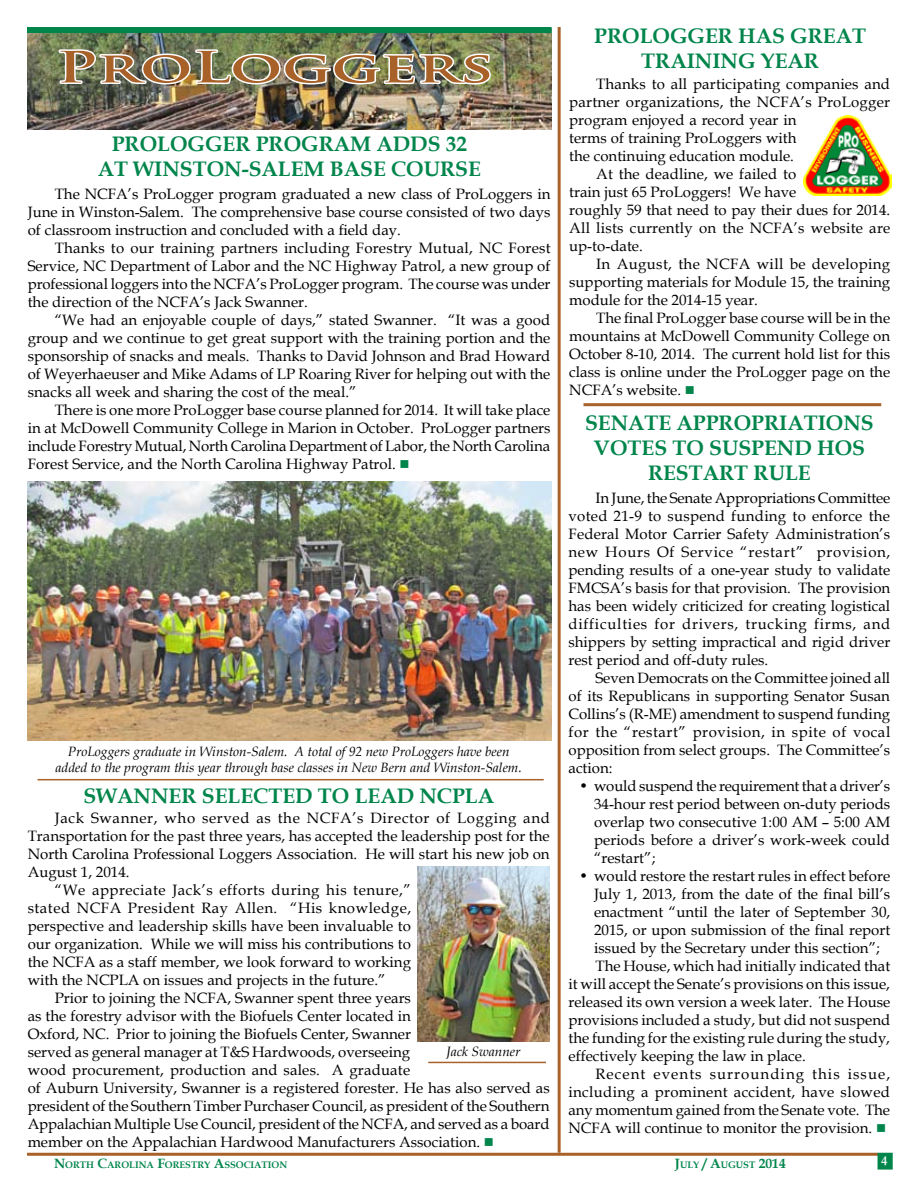
<style>
.page{position:relative;width:918px;height:1188px;background:#fff}
.page>*{position:absolute;margin:0;border:0;box-sizing:border-box;transform-origin:0 0}
.t1{font:700 42px "Trajan Pro";color:#a86129;scale:1.5 1}
.t2{font:700 21px/25.2px "Book Antiqua";color:#00854b;text-align:center}
.t3{font:15px/18px "Book Antiqua";color:#000;text-align:justify}
.t4{font:15px "Book Antiqua";letter-spacing:.035em;color:#000}
.t5{font:15px "Book Antiqua";letter-spacing:.04em;color:#000}
.t6{font:15px "Book Antiqua";letter-spacing:.02em;color:#000}
.t7{font:15px "Book Antiqua";letter-spacing:.07em;color:#000}
.t8{font:15px "Book Antiqua";letter-spacing:.025em;color:#000}
.t9{font:italic 13.5px/16.5px "Book Antiqua";color:#000;text-align:center}
.t10{font:700 9.45px "Book Antiqua";color:#00854b}
.s1{color:#00854b}
.s2{font-size:13.5px}
</style>
<div class="page">
<hr style="left:27px;top:1153px;width:851px;height:3px;background:#a86129">
<div style="left:878px;top:1153px;width:14px;height:16px;background:#00854b"></div>
<div style="left:878px;top:1153px;width:15px;height:17px;border:2px solid #00854b"></div>
<hr style="left:558px;top:27px;width:3px;height:1126px;background:#a86129">
<img style="left:803px;top:115px;width:89px;height:80px">
<img style="left:27px;top:33px;width:525px;height:96px">
<div style="left:27px;top:27px;width:525px;height:6px;background:#00854b"></div>
<img style="left:57px;top:33px;width:435px;height:97px">
<hr style="left:584px;top:403px;width:297px;height:3px;background:#a86129">
<img style="left:28px;top:481px;width:523px;height:260px">
<hr style="left:38px;top:779px;width:506px;height:1px;background:#a86129">
<img style="left:418px;top:867px;width:132px;height:175px">
<hr style="left:428px;top:1062px;width:118px;height:1px;background:#a86129">
<h1 class="t1" style="left:56px;top:41px;width:293px">ProLoggers</h1>
<h2 class="t2" style="left:98px;top:131px;width:385px">PROLOGGER PROGRAM ADDS 32<br>AT WINSTON-SALEM BASE COURSE</h2>
<p class="t3" style="left:28px;top:184px;width:524px;text-indent:27px">The NCFA’s ProLogger program graduated a new class of ProLoggers in June in Winston-Salem. The comprehensive base course consisted of two days of classroom instruction and concluded with a field day.</p>
<p class="t3" style="left:28px;top:238px;width:524px;text-indent:27px">Thanks to our training partners including Forestry Mutual, NC Forest Service, NC Department of Labor and the NC Highway Patrol, a new group of professional loggers into the NCFA’s ProLogger program. The course was under the direction of the NCFA’s Jack Swanner.</p>
<p class="t3" style="left:28px;top:310px;width:524px;text-indent:27px">“We had an enjoyable couple of days,” stated Swanner. “It was a good group and we continue to get great support with the training portion and the sponsorship of snacks and meals. Thanks to David Johnson and Brad Howard of Weyerhaeuser and Mike Adams of LP Roaring River for helping out with the snacks all week and sharing the cost of the meal.”</p>
<p class="t3" style="left:28px;top:400px;width:524px;text-indent:27px">There is one more ProLogger base course planned for 2014. It will take place in at McDowell Community College in Marion in October. ProLogger partners include Forestry Mutual, North Carolina Department of Labor, the North Carolina Forest Service, and the North Carolina Highway Patrol. <span class="s1">■</span></p>
<p class="t9" style="left:56px;top:743px;width:468px">ProLoggers graduate in Winston-Salem. A total of 92 new ProLoggers have been added to the program this year through base classes in New Bern and Winston-Salem.</p>
<h2 class="t2" style="left:83px;top:783px;width:406px">SWANNER SELECTED TO LEAD NCPLA</h2>
<p class="t5" style="left:55px;top:807px;width:497px">Jack Swanner, who served as the NCFA’s Director of Logging and</p>
<p class="t3" style="left:28px;top:826px;width:524px">Transportation for the past three years, has accepted the leadership post for the</p>
<p class="t3" style="left:28px;top:844px;width:523px">North Carolina Professional Loggers Association. He will start his new job on</p>
<p class="t3" style="left:28px;top:862px;width:103px">August 1, 2014.</p>
<p class="t4" style="left:55px;top:879px;width:358px">“We appreciate Jack’s efforts during his tenure,”</p>
<p class="t4" style="left:28px;top:897px;width:385px">stated NCFA President Ray Allen. “His knowledge,</p>
<p class="t3" style="left:28px;top:916px;width:385px">perspective and leadership skills have been invaluable to</p>
<p class="t3" style="left:28px;top:934px;width:385px">our organization. While we will miss his contributions to</p>
<p class="t3" style="left:28px;top:952px;width:385px">the NCFA as a staff member, we look forward to working</p>
<p class="t3" style="left:28px;top:970px;width:360px">with the NCPLA on issues and projects in the future.”</p>
<p class="t3" style="left:55px;top:988px;width:358px">Prior to joining the NCFA, Swanner spent three years</p>
<p class="t3" style="left:28px;top:1006px;width:385px">as the forestry advisor with the Biofuels Center located in</p>
<p class="t3" style="left:28px;top:1024px;width:385px">Oxford, NC. Prior to joining the Biofuels Center, Swanner</p>
<p class="t3" style="left:28px;top:1042px;width:384px">served as general manager at T&amp;S Hardwoods, overseeing</p>
<p class="t3" style="left:28px;top:1060px;width:384px">wood procurement, production and sales. A graduate</p>
<p class="t3" style="left:28px;top:1078px;width:523px">of Auburn University, Swanner is a registered forester. He has also served as</p>
<p class="t3" style="left:28px;top:1096px;width:523px">president of the Southern Timber Purchaser Council, as president of the Southern</p>
<p class="t3" style="left:28px;top:1114px;width:523px">Appalachian Multiple Use Council, president of the NCFA, and served as a board</p>
<p class="t3" style="left:28px;top:1132px;width:468px">member on the Appalachian Hardwood Manufacturers Association. <span class="s1">■</span></p>
<p class="t9" style="left:446px;top:1043px;width:76px">Jack Swanner</p>
<h2 class="t2" style="left:641px;top:23px;width:211px;text-align:left;text-indent:-47px">PROLOGGER HAS GREAT<br>TRAINING YEAR</h2>
<p class="t3" style="left:596px;top:75px;width:295px">Thanks to all participating companies and</p>
<p class="t3" style="left:569px;top:93px;width:322px">partner organizations, the NCFA’s ProLogger</p>
<p class="t3" style="left:569px;top:111px;width:229px">program enjoyed a record year in</p>
<p class="t3" style="left:569px;top:129px;width:229px">terms of training ProLoggers with</p>
<p class="t3" style="left:569px;top:147px;width:226px">the continuing education module.</p>
<p class="t3" style="left:596px;top:165px;width:202px">At the deadline, we failed to</p>
<p class="t3" style="left:569px;top:183px;width:229px">train just 65 ProLoggers! We have</p>
<p class="t3" style="left:569px;top:201px;width:322px">roughly 59 that need to pay their dues for 2014.</p>
<p class="t3" style="left:569px;top:219px;width:323px">All lists currently on the NCFA’s website are</p>
<p class="t3" style="left:569px;top:237px;width:75px">up-to-date.</p>
<p class="t8" style="left:596px;top:254px;width:295px">In August, the NCFA will be developing</p>
<p class="t3" style="left:569px;top:273px;width:323px">supporting materials for Module 15, the training</p>
<p class="t3" style="left:569px;top:291px;width:190px">module for the 2014-15 year.</p>
<p class="t3" style="left:596px;top:309px;width:295px">The final ProLogger base course will be in the</p>
<p class="t3" style="left:569px;top:327px;width:322px">mountains at McDowell Community College on</p>
<p class="t3" style="left:569px;top:345px;width:322px">October 8-10, 2014. The current hold list for this</p>
<p class="t3" style="left:569px;top:363px;width:322px">class is online under the ProLogger page on the</p>
<p class="t3" style="left:569px;top:381px;width:127px">NCFA’s website. <span class="s1">■</span></p>
<h2 class="t2" style="left:585px;top:410px;width:287px">SENATE APPROPRIATIONS</h2>
<h2 class="t2" style="left:594px;top:435px;width:269px">VOTES TO SUSPEND HOS</h2>
<h2 class="t2" style="left:648px;top:460px;width:43px">RESTA</h2>
<h2 class="t2" style="left:719px;top:460px;width:93px">RT RULE</h2>
<p class="t3" style="left:568px;top:489px;width:323px;text-indent:27px">In June, the Senate Appropriations Committee voted 21-9 to suspend funding to enforce the Federal Motor Carrier Safety Administration’s new Hours Of Service “restart” provision, pending results of a one-year study to validate FMCSA’s basis for that provision. The provision has been widely criticized for creating logistical difficulties for drivers, trucking firms, and shippers by setting impractical and rigid driver rest period and off-duty rules.</p>
<p class="t3" style="left:568px;top:669px;width:323px;text-indent:27px">Seven Democrats on the Committee joined all of its Republicans in supporting Senator Susan Collins’s (R-ME) amendment to suspend funding for the “restart” provision, in spite of vocal opposition from select groups. The Committee’s action:</p>
<p class="t3" style="left:594px;top:777px;width:298px;text-indent:-15px">• would suspend the requirement that a driver’s 34-hour rest period between on-duty periods overlap two consecutive 1:00 AM – 5:00 AM periods before a driver’s work-week could “restart”;</p>
<p class="t3" style="left:579px;top:867px;width:313px">• would restore the restart rules in effect before</p>
<p class="t3" style="left:594px;top:885px;width:298px">July 1, 2013, from the date of the final bill’s</p>
<p class="t3" style="left:594px;top:903px;width:298px">enactment “until the later of September 30,</p>
<p class="t3" style="left:594px;top:921px;width:298px">2015, or upon submission of the final report</p>
<p class="t3" style="left:594px;top:939px;width:287px">issued by the Secretary under this section”;</p>
<p class="t3" style="left:596px;top:957px;width:296px">The House, which had initially indicated that</p>
<p class="t3" style="left:568px;top:975px;width:323px">it will accept the Senate’s provisions on this issue,</p>
<p class="t3" style="left:568px;top:993px;width:323px">released its own version a week later. The House</p>
<p class="t3" style="left:568px;top:1011px;width:323px">provisions included a study, but did not suspend</p>
<p class="t3" style="left:568px;top:1029px;width:323px">the funding for the existing rule during the study,</p>
<p class="t3" style="left:568px;top:1047px;width:239px">effectively keeping the law in place.</p>
<p class="t7" style="left:596px;top:1064px;width:296px">Recent events surrounding this issue,</p>
<p class="t6" style="left:568px;top:1082px;width:323px">including a prominent accident, have slowed</p>
<p class="t3" style="left:568px;top:1101px;width:323px">any momentum gained from the Senate vote. The</p>
<p class="t3" style="left:568px;top:1119px;width:319px">NCFA will continue to monitor the provision. <span class="s1">■</span></p>
<p class="t10" style="left:54px;top:1158px;width:234px"><span class="s2">N</span>ORTH <span class="s2">C</span>AROLINA <span class="s2">F</span>ORESTRY <span class="s2">A</span>SSOCIATION</p>
<p class="t10" style="left:675px;top:1158px;width:112px"><span class="s2">J</span>ULY <span class="s2">/ A</span>UGUST <span class="s2">2014</span></p>
</div>
